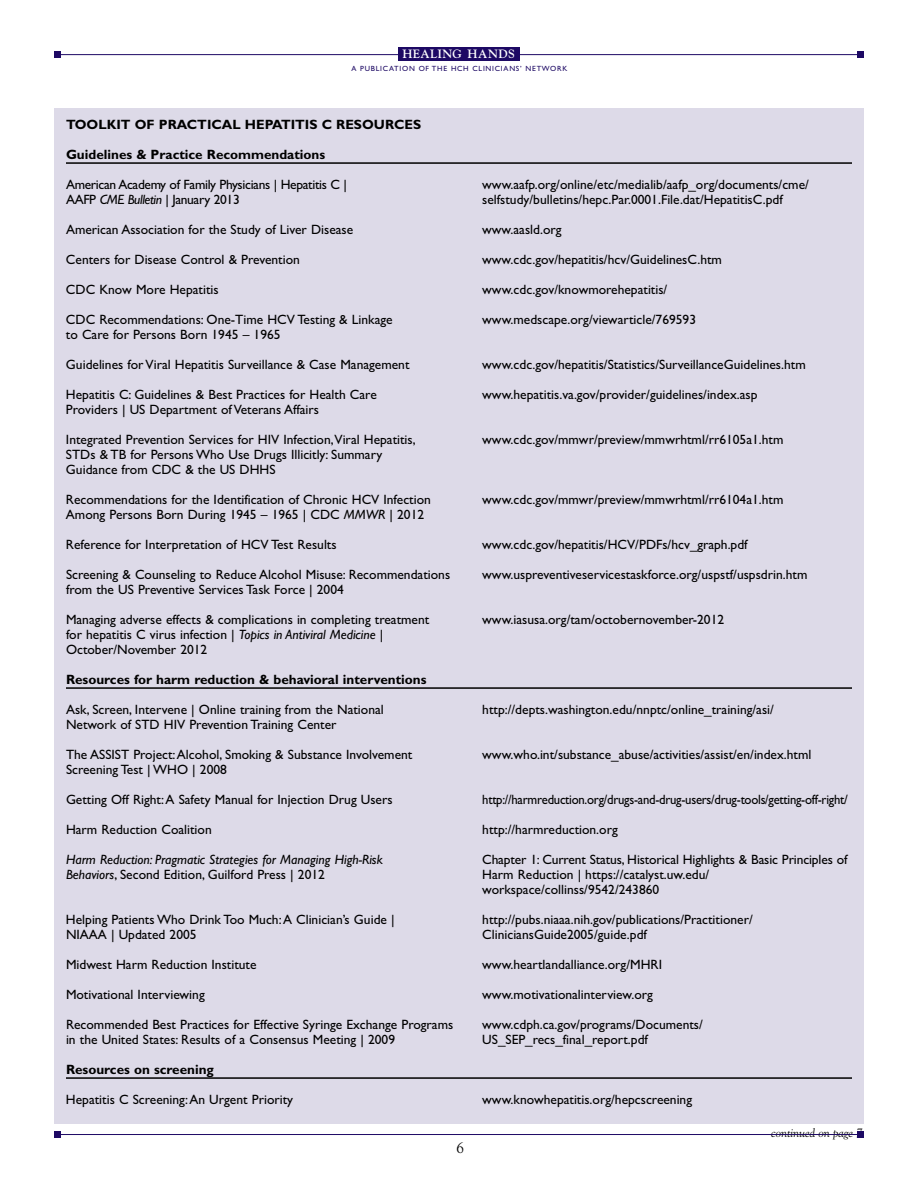
<style>
.page{position:relative;width:918px;height:1188px;background:#fff}
.page>*{position:absolute;margin:0;border:0;box-sizing:border-box;transform-origin:0 0}
.t1{font:15px "Goudy";color:#000}
.t2{font:13.5px/15px "Gill Sans";color:#000}
.t3{font:700 13.5px "Gill Sans";color:#000}
.t4{font:13.5px "Gill Sans";letter-spacing:-.02em;color:#000;scale:.94 1}
.t5{font:13.5px "Gill Sans";letter-spacing:-.025em;color:#000}
.t6{font:italic 13.5px "Gill Sans";color:#000}
.t7{font:italic 12px "Goudy";color:#000}
.t8{font:700 12px "Goudy";letter-spacing:.03em;color:#fff}
.t9{font:7.5px "Gill Sans";letter-spacing:.1em;color:#1d0964}
.s1{font-style:italic}
</style>
<div class="page">
<div style="left:54px;top:108px;width:810px;height:1015px;background:#dddae8"></div>
<hr style="left:66px;top:162px;width:786px;height:2px;background:#000">
<hr style="left:66px;top:687px;width:786px;height:2px;background:#000">
<hr style="left:66px;top:1077px;width:786px;height:2px;background:#000">
<hr style="left:54px;top:1134px;width:810px;height:1px;background:#1d0964">
<div style="left:857px;top:1131px;width:7px;height:7px;background:#1d0964"></div>
<div style="left:54px;top:1131px;width:7px;height:7px;background:#1d0964"></div>
<hr style="left:54px;top:54px;width:810px;height:1px;background:#1d0964">
<div style="left:857px;top:51px;width:7px;height:7px;background:#1d0964"></div>
<div style="left:54px;top:51px;width:7px;height:7px;background:#1d0964"></div>
<div style="left:398px;top:47px;width:122px;height:14px;background:#1d0964"></div>
<p class="t8" style="left:403px;top:47px;width:114px">HEALING HANDS</p>
<p class="t9" style="left:351px;top:64px;width:217px">A PUBLICATION OF THE HCH CLINICIANS’ NETWORK</p>
<p class="t3" style="left:66px;top:120px;width:357px">TOOLKIT OF PRACTICAL HEPATITIS C RESOURCES</p>
<p class="t3" style="left:66px;top:150px;width:261px">Guidelines &amp; Practice Recommendations</p>
<p class="t5" style="left:66px;top:177px;width:282px">American Academy of Family Physicians | Hepatitis C |</p>
<p class="t2" style="left:482px;top:177px;width:328px">www.aafp.org/online/etc/medialib/aafp_org/documents/cme/</p>
<p class="t5" style="left:66px;top:192px;width:175px">AAFP <span class="s1">CME Bulletin</span> | January 2013</p>
<p class="t2" style="left:482px;top:192px;width:302px">selfstudy/bulletins/hepc.Par.0001.File.dat/HepatitisC.pdf</p>
<p class="t2" style="left:66px;top:222px;width:289px">American Association for the Study of Liver Disease</p>
<p class="t2" style="left:482px;top:222px;width:81px">www.aasld.org</p>
<p class="t2" style="left:66px;top:252px;width:235px">Centers for Disease Control &amp; Prevention</p>
<p class="t2" style="left:482px;top:252px;width:241px">www.cdc.gov/hepatitis/hcv/GuidelinesC.htm</p>
<p class="t2" style="left:66px;top:282px;width:154px">CDC Know More Hepatitis</p>
<p class="t2" style="left:482px;top:282px;width:187px">www.cdc.gov/knowmorehepatitis/</p>
<p class="t2" style="left:66px;top:312px;width:328px">CDC Recommendations: One-Time HCV Testing &amp; Linkage</p>
<p class="t2" style="left:482px;top:312px;width:215px">www.medscape.org/viewarticle/769593</p>
<p class="t2" style="left:66px;top:327px;width:216px">to Care for Persons Born 1945 – 1965</p>
<p class="t2" style="left:66px;top:357px;width:345px">Guidelines for Viral Hepatitis Surveillance &amp; Case Management</p>
<p class="t2" style="left:482px;top:357px;width:325px">www.cdc.gov/hepatitis/Statistics/SurveillanceGuidelines.htm</p>
<p class="t2" style="left:66px;top:387px;width:312px">Hepatitis C: Guidelines &amp; Best Practices for Health Care</p>
<p class="t2" style="left:482px;top:387px;width:277px">www.hepatitis.va.gov/provider/guidelines/index.asp</p>
<p class="t2" style="left:66px;top:402px;width:255px">Providers | US Department of Veterans Affairs</p>
<p class="t2" style="left:66px;top:432px;width:351px">Integrated Prevention Services for HIV Infection,Viral Hepatitis,</p>
<p class="t2" style="left:482px;top:432px;width:303px">www.cdc.gov/mmwr/preview/mmwrhtml/rr6105a1.htm</p>
<p class="t2" style="left:66px;top:447px;width:318px">STDs &amp; TB for Persons Who Use Drugs Illicitly: Summary<br>Guidance from CDC &amp; the US DHHS</p>
<p class="t2" style="left:66px;top:492px;width:366px">Recommendations for the Identification of Chronic HCV Infection</p>
<p class="t2" style="left:482px;top:492px;width:303px">www.cdc.gov/mmwr/preview/mmwrhtml/rr6104a1.htm</p>
<p class="t2" style="left:66px;top:507px;width:360px">Among Persons Born During 1945 – 1965 | CDC <span class="s1">MMWR</span> | 2012</p>
<p class="t2" style="left:66px;top:537px;width:272px">Reference for Interpretation of HCV Test Results</p>
<p class="t2" style="left:482px;top:537px;width:267px">www.cdc.gov/hepatitis/HCV/PDFs/hcv_graph.pdf</p>
<p class="t2" style="left:66px;top:567px;width:386px">Screening &amp; Counseling to Reduce Alcohol Misuse: Recommendations</p>
<p class="t2" style="left:482px;top:567px;width:327px">www.uspreventiveservicestaskforce.org/uspstf/uspsdrin.htm</p>
<p class="t2" style="left:66px;top:582px;width:279px">from the US Preventive Services Task Force | 2004</p>
<p class="t2" style="left:66px;top:612px;width:365px">Managing adverse effects &amp; complications in completing treatment</p>
<p class="t2" style="left:482px;top:612px;width:243px">www.iasusa.org/tam/octobernovember-2012</p>
<p class="t2" style="left:66px;top:627px;width:319px">for hepatitis C virus infection | <span class="s1">Topics in Antiviral Medicine</span> |<br>October/November 2012</p>
<p class="t3" style="left:66px;top:675px;width:362px">Resources for harm reduction &amp; behavioral interventions</p>
<p class="t2" style="left:66px;top:702px;width:319px">Ask, Screen, Intervene | Online training from the National</p>
<p class="t2" style="left:482px;top:702px;width:293px">http://depts.washington.edu/nnptc/online_training/asi/</p>
<p class="t2" style="left:66px;top:717px;width:272px">Network of STD HIV Prevention Training Center</p>
<p class="t2" style="left:66px;top:747px;width:348px">The ASSIST Project:Alcohol, Smoking &amp; Substance Involvement</p>
<p class="t2" style="left:482px;top:747px;width:331px">www.who.int/substance_abuse/activities/assist/en/index.html</p>
<p class="t2" style="left:66px;top:762px;width:162px">Screening Test | WHO | 2008</p>
<p class="t2" style="left:66px;top:792px;width:328px">Getting Off Right:A Safety Manual for Injection Drug Users</p>
<p class="t4" style="left:482px;top:792px;width:390px">http://harmreduction.org/drugs-and-drug-users/drug-tools/getting-off-right/</p>
<p class="t2" style="left:66px;top:822px;width:147px">Harm Reduction Coalition</p>
<p class="t2" style="left:482px;top:822px;width:137px">http://harmreduction.org</p>
<p class="t6" style="left:66px;top:855px;width:318px">Harm Reduction: Pragmatic Strategies for Managing High-Risk</p>
<p class="t2" style="left:482px;top:852px;width:367px">Chapter 1: Current Status, Historical Highlights &amp; Basic Principles of</p>
<p class="t2" style="left:66px;top:867px;width:260px"><span class="s1">Behaviors</span>, Second Edition, Guilford Press | 2012</p>
<p class="t2" style="left:482px;top:867px;width:229px">Harm Reduction | https://catalyst.uw.edu/ workspace/collinss/9542/243860</p>
<p class="t2" style="left:66px;top:912px;width:330px">Helping Patients Who Drink Too Much:A Clinician’s Guide |</p>
<p class="t2" style="left:482px;top:912px;width:272px">http://pubs.niaaa.nih.gov/publications/Practitioner/</p>
<p class="t2" style="left:66px;top:927px;width:132px">NIAAA | Updated 2005</p>
<p class="t2" style="left:482px;top:927px;width:166px">CliniciansGuide2005/guide.pdf</p>
<p class="t2" style="left:66px;top:957px;width:192px">Midwest Harm Reduction Institute</p>
<p class="t2" style="left:482px;top:957px;width:181px">www.heartlandalliance.org/MHRI</p>
<p class="t2" style="left:66px;top:987px;width:140px">Motivational Interviewing</p>
<p class="t2" style="left:482px;top:987px;width:172px">www.motivationalinterview.org</p>
<p class="t2" style="left:66px;top:1017px;width:389px">Recommended Best Practices for Effective Syringe Exchange Programs</p>
<p class="t2" style="left:482px;top:1017px;width:222px">www.cdph.ca.gov/programs/Documents/</p>
<p class="t2" style="left:66px;top:1032px;width:331px">in the United States: Results of a Consensus Meeting | 2009</p>
<p class="t2" style="left:482px;top:1032px;width:167px">US_SEP_recs_final_report.pdf</p>
<p class="t3" style="left:66px;top:1065px;width:149px">Resources on screening</p>
<p class="t2" style="left:66px;top:1092px;width:229px">Hepatitis C Screening:An Urgent Priority</p>
<p class="t2" style="left:482px;top:1092px;width:211px">www.knowhepatitis.org/hepcscreening</p>
<p class="t1" style="left:457px;top:1139px;width:9px">6</p>
<p class="t7" style="left:771px;top:1125px;width:93px">continued on page 7</p>
</div>
